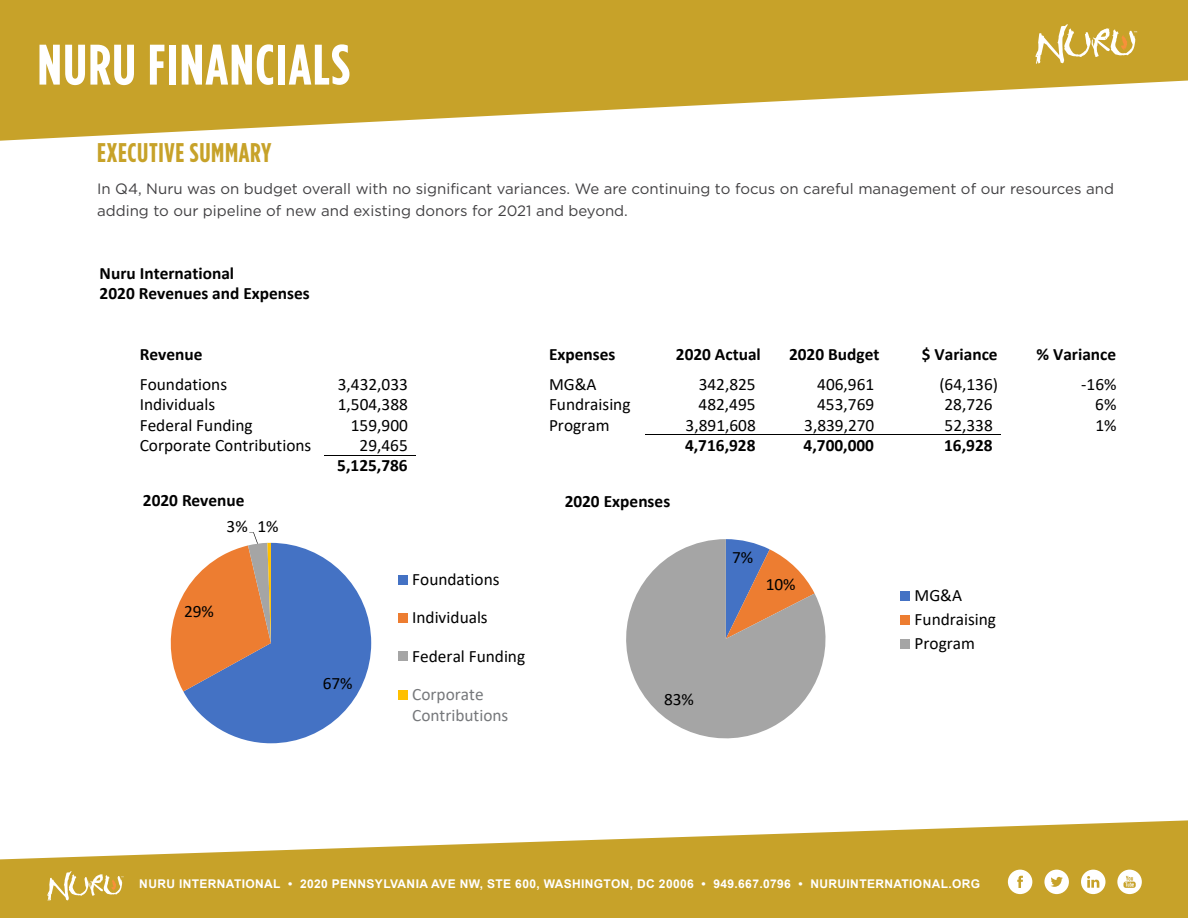
<style>
.page{position:relative;width:1188px;height:918px;background:#fff}
.page>*{position:absolute;margin:0;border:0;box-sizing:border-box;transform-origin:0 0}
.t1{font:700 57px "Gotham Condensed";letter-spacing:.025em;color:#fff}
.t2{font:700 27px "Gotham Condensed";letter-spacing:.025em;color:#c7a229}
.t3{font:17.4px/24.2px "Calibri";color:#000}
.t4{font:700 17.4px/20.2px "Calibri";color:#000}
.t5{font:17.4px/21px "Calibri";color:#76787b}
.t6{font:15px/22.5px "Gotham";color:#414042}
.t7{font:700 12px "Arial";letter-spacing:.03em;color:#fff}
</style>
<div class="page">
<hr style="left:645px;top:434px;width:356px;height:1px;background:#000">
<hr style="left:324px;top:455px;width:92px;height:1px;background:#000">
<svg style="left:170px;top:532px;width:201px;height:211px"></svg>
<div style="left:398px;top:575px;width:10px;height:10px;background:#4472c4"></div>
<div style="left:398px;top:613px;width:10px;height:10px;background:#ed7d31"></div>
<div style="left:398px;top:652px;width:10px;height:9px;background:#a5a5a5"></div>
<div style="left:398px;top:690px;width:10px;height:10px;background:#ffc000"></div>
<svg style="left:626px;top:539px;width:200px;height:200px;fill:#a5a5a5"></svg>
<div style="left:901px;top:591px;width:9px;height:9px;background:#4472c4"></div>
<div style="left:901px;top:615px;width:9px;height:10px;background:#ed7d31"></div>
<div style="left:901px;top:639px;width:9px;height:10px;background:#a5a5a5"></div>
<svg style="left:0;top:820px;width:1188px;height:98px;fill:#c7a229"></svg>
<svg style="left:0;top:0;width:1188px;height:141px;fill:#c7a229"></svg>
<svg style="left:1035px;top:22px;width:102px;height:42px"></svg>
<svg style="left:47px;top:870px;width:77px;height:31px"></svg>
<svg style="left:1008px;top:870px;width:24px;height:24px"></svg>
<svg style="left:1044px;top:870px;width:25px;height:24px"></svg>
<svg style="left:1081px;top:870px;width:25px;height:24px"></svg>
<svg style="left:1117px;top:870px;width:25px;height:24px"></svg>
<h1 class="t1" style="left:37px;top:31px;width:314px">NURU FINANCIALS</h1>
<h2 class="t2" style="left:97px;top:137px;width:176px">EXECUTIVE SUMMARY</h2>
<p class="t6" style="left:97px;top:177px;width:1018px">In Q4, Nuru was on budget overall with no significant variances. We are continuing to focus on careful management of our resources and adding to our pipeline of new and existing donors for 2021 and beyond.</p>
<p class="t4" style="left:100px;top:262px;width:212px">Nuru International<br>2020 Revenues and Expenses</p>
<p class="t4" style="left:140px;top:344px;width:64px">Revenue</p>
<p class="t4" style="left:549px;top:344px;width:68px">Expenses</p>
<p class="t4" style="left:676px;top:344px;width:86px">2020 Actual</p>
<p class="t4" style="left:789px;top:344px;width:92px">2020 Budget</p>
<p class="t4" style="left:922px;top:344px;width:77px">$ Variance</p>
<p class="t4" style="left:1037px;top:344px;width:81px">% Variance</p>
<p class="t3" style="left:140px;top:372px;width:89px">Foundations</p>
<p class="t3" style="left:338px;top:372px;width:72px">3,432,033</p>
<p class="t3" style="left:549px;top:372px;width:49px">MG&amp;A</p>
<p class="t3" style="left:699px;top:372px;width:59px">342,825</p>
<p class="t3" style="left:817px;top:372px;width:59px">406,961</p>
<p class="t3" style="left:939px;top:372px;width:60px">(64,136)</p>
<p class="t3" style="left:1081px;top:372px;width:37px">‐16%</p>
<p class="t3" style="left:140px;top:392px;width:77px">Individuals</p>
<p class="t3" style="left:338px;top:392px;width:72px">1,504,388</p>
<p class="t3" style="left:549px;top:392px;width:83px">Fundraising</p>
<p class="t3" style="left:699px;top:392px;width:59px">482,495</p>
<p class="t3" style="left:817px;top:392px;width:59px">453,769</p>
<p class="t3" style="left:945px;top:392px;width:50px">28,726</p>
<p class="t3" style="left:1095px;top:392px;width:23px">6%</p>
<p class="t3" style="left:140px;top:412px;width:115px">Federal Funding</p>
<p class="t3" style="left:351px;top:412px;width:59px">159,900</p>
<p class="t3" style="left:549px;top:412px;width:62px">Program</p>
<p class="t3" style="left:686px;top:412px;width:72px">3,891,608</p>
<p class="t3" style="left:804px;top:412px;width:72px">3,839,270</p>
<p class="t3" style="left:945px;top:412px;width:50px">52,338</p>
<p class="t3" style="left:1095px;top:412px;width:23px">1%</p>
<p class="t3" style="left:140px;top:433px;width:173px">Corporate Contributions</p>
<p class="t3" style="left:360px;top:433px;width:50px">29,465</p>
<p class="t4" style="left:685px;top:435px;width:72px">4,716,928</p>
<p class="t4" style="left:804px;top:435px;width:72px">4,700,000</p>
<p class="t4" style="left:944px;top:435px;width:50px">16,928</p>
<p class="t4" style="left:337px;top:455px;width:72px">5,125,786</p>
<p class="t4" style="left:143px;top:489px;width:103px">2020 Revenue</p>
<p class="t3" style="left:227px;top:514px;width:54px">3% 1%</p>
<p class="t3" style="left:184px;top:599px;width:31px">29%</p>
<p class="t3" style="left:323px;top:671px;width:31px">67%</p>
<p class="t3" style="left:412px;top:560px;width:89px;line-height:38.2px">Foundations<br>Individuals</p>
<p class="t3" style="left:412px;top:643px;width:115px">Federal Funding</p>
<p class="t5" style="left:412px;top:683px;width:98px">Corporate<br>Contributions</p>
<p class="t4" style="left:565px;top:491px;width:107px">2020 Expenses</p>
<p class="t3" style="left:732px;top:545px;width:23px">7%</p>
<p class="t3" style="left:766px;top:572px;width:31px">10%</p>
<p class="t3" style="left:664px;top:687px;width:31px">83%</p>
<p class="t3" style="left:915px;top:583px;width:83px">MG&amp;A<br>Fundraising<br>Program</p>
<p class="t7" style="left:139px;top:876px;width:842px">NURU INTERNATIONAL • 2020 PENNSYLVANIA AVE NW, STE 600, WASHINGTON, DC 20006 • 949.667.0796 • NURUINTERNATIONAL.ORG</p>
</div>
